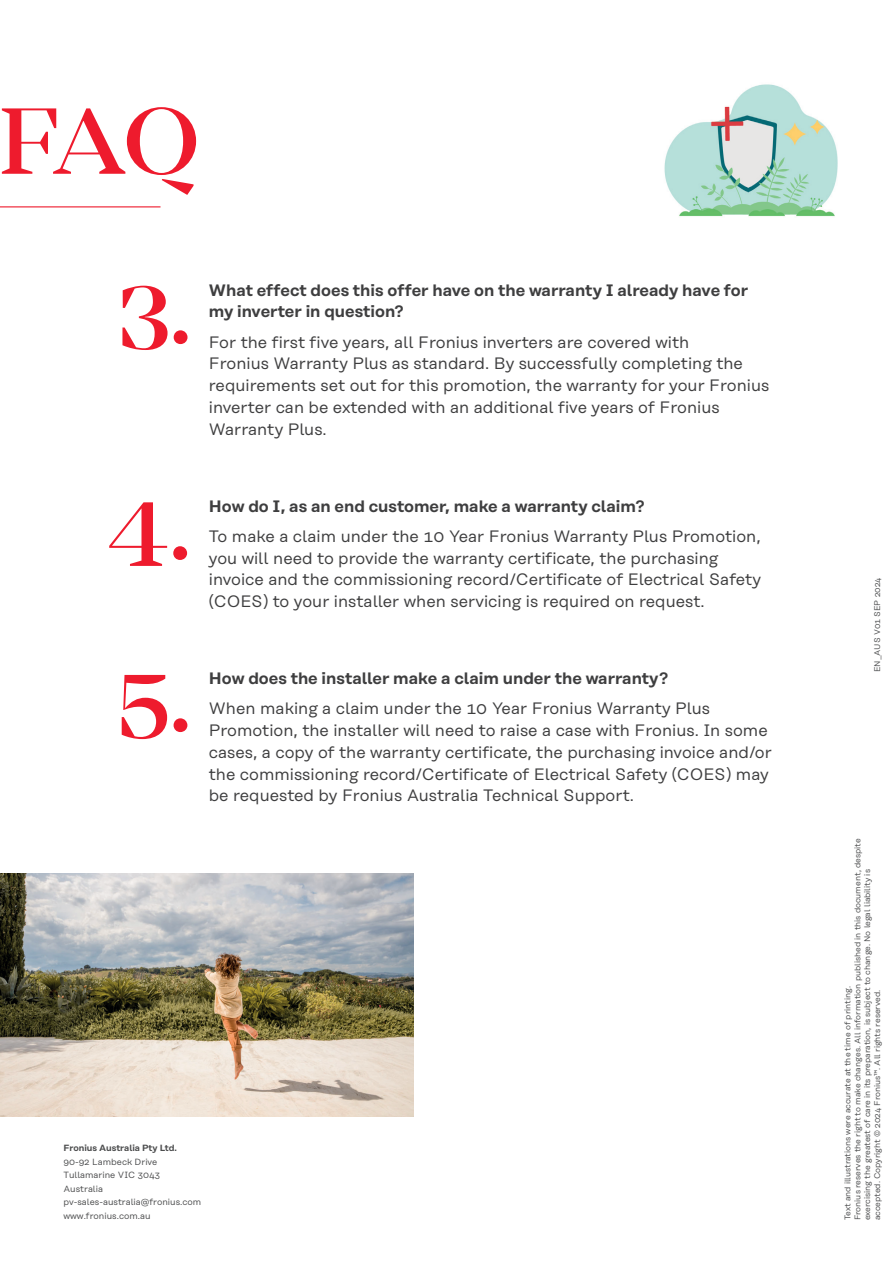
<style>
.page{position:relative;width:893px;height:1263px;background:#fff}
.page>*{position:absolute;margin:0;border:0;box-sizing:border-box;transform-origin:0 0}
.t1{font:500 97.5px/172.1px "Mirador";color:#ee1b2d}
.t2{font:16.5px/21.8px "Rational Text";color:#3e3e3f}
.t3{font:600 16.5px/21.8px "Rational Text";color:#3e3e3f}
.t4{font:9px/13.5px "Rational Text";color:#4b4c4d}
.t5{font:600 9px "Rational Text";color:#4b4c4d}
.t6{font:8.25px/9.9px "Rational Text";color:#4b4c4d}
</style>
<div class="page">
<hr style="left:0;top:206px;width:161px;height:1px;background:#ee1b2d">
<img style="left:0;top:873px;width:414px;height:243px">
<img style="left:664px;top:84px;width:174px;height:133px">
<h1 class="t1" style="left:-1px;top:56px;width:203px">FAQ</h1>
<h1 class="t1" style="left:118px;top:226px;width:74px">3.</h1>
<p class="t3" style="left:209px;top:279px;width:541px">What effect does this offer have on the warranty I already have for my inverter in question?</p>
<p class="t2" style="left:209px;top:331px;width:562px">For the first five years, all Fronius inverters are covered with<br>Fronius Warranty Plus as standard. By successfully completing the requirements set out for this promotion, the warranty for your Fronius inverter can be extended with an additional five years of Fronius Warranty Plus.</p>
<h1 class="t1" style="left:108px;top:442px;width:83px">4.<br>5.</h1>
<p class="t3" style="left:209px;top:495px;width:437px">How do I, as an end customer, make a warranty claim?</p>
<p class="t2" style="left:209px;top:525px;width:554px">To make a claim under the 10 Year Fronius Warranty Plus Promotion, you will need to provide the warranty certificate, the purchasing invoice and the commissioning record/Certificate of Electrical Safety (COES) to your installer when servicing is required on request.</p>
<p class="t3" style="left:209px;top:667px;width:461px">How does the installer make a claim under the warranty?</p>
<p class="t2" style="left:209px;top:698px;width:564px">When making a claim under the 10 Year Fronius Warranty Plus Promotion, the installer will need to raise a case with Fronius. In some cases, a copy of the warranty certificate, the purchasing invoice and/or the commissioning record/Certificate of Electrical Safety (COES) may be requested by Fronius Australia Technical Support.</p>
<p class="t5" style="left:63px;top:1143px;width:115px">Fronius Australia Pty Ltd.</p>
<p class="t4" style="left:63px;top:1155px;width:139px">90-92 Lambeck Drive<br>Tullamarine VIC 3043<br>Australia pv-sales-australia@fronius.com www.fronius.com.au</p>
<p class="t6" style="left:872px;top:672px;width:96px;rotate:-90deg">EN_AUS V01 SEP 2024</p>
<p class="t6" style="left:843px;top:1220px;width:383px;rotate:-90deg">Text and illustrations were accurate at the time of printing.<br>Fronius reserves the right to make changes. All information published in this document, despite exercising the greatest of care in its preparation, is subject to change. No legal liability is accepted. Copyright © 2024 Fronius™. All rights reserved.</p>
</div>
